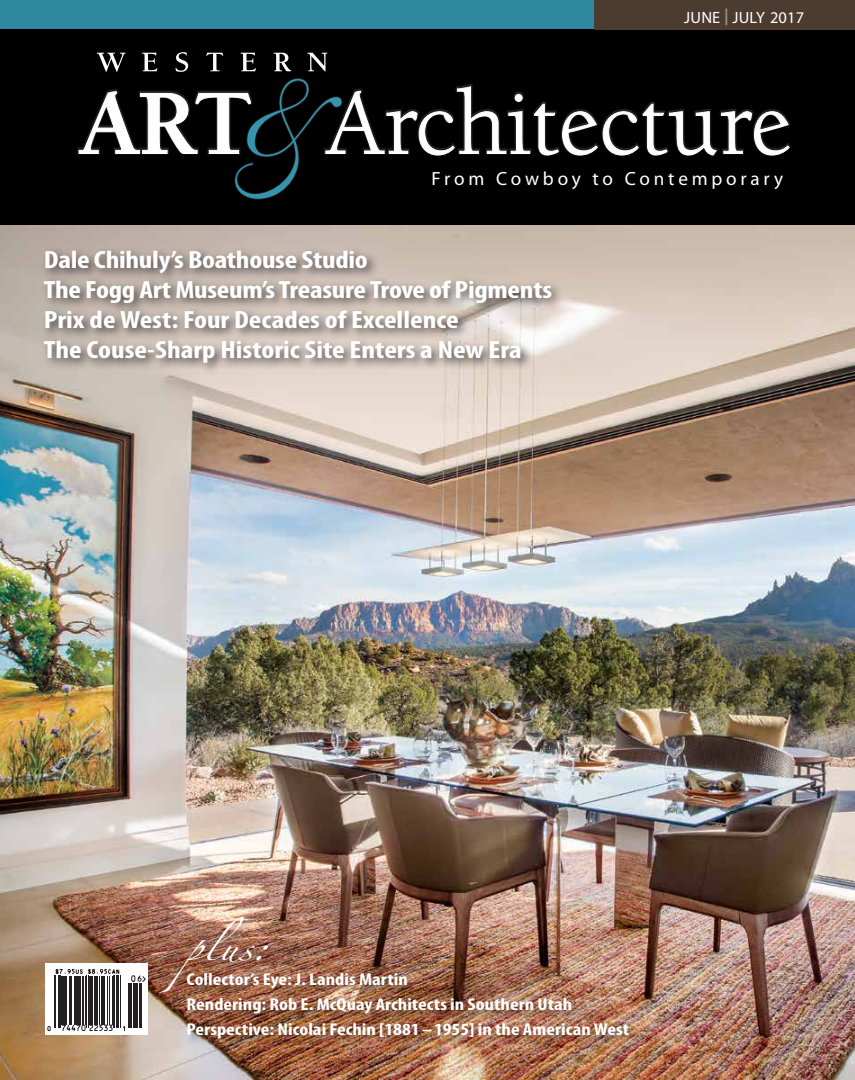
<style>
.page{position:relative;width:855px;height:1080px;background:#fff}
.page>*{position:absolute;margin:0;border:0;box-sizing:border-box;transform-origin:0 0}
.t1{font:25.75px "Zapfino";color:#fff;scale:1.2 1}
.t2{font:700 condensed 25px/30px "Myriad Pro";letter-spacing:-.005em;color:#fff;scale:1.2 1}
.t3{font:19.12px "Myriad";letter-spacing:.2em;color:#fff}
.t4{font:700 condensed 17.25px/25px "Myriad Pro";color:#fff;scale:1.2 1}
.t5{font:16.38px "Myriad";letter-spacing:.01em;color:#fff}
.s1{font-weight:700;color:#968f76}
</style>
<div class="page">
<img style="left:0;top:224px;width:855px;height:856px">
<div style="left:0;top:0;width:602px;height:30px;background:#3089a1"></div>
<svg style="left:45px;top:964px;width:103px;height:71px"></svg>
<hr style="left:54px;top:976px;width:1px;height:52px;background:#231f20">
<hr style="left:55px;top:976px;width:1px;height:52px;background:#231f20">
<hr style="left:58px;top:976px;width:2px;height:52px;background:#231f20">
<hr style="left:60px;top:976px;width:1px;height:52px;background:#231f20">
<hr style="left:62px;top:976px;width:2px;height:48px;background:#231f20">
<hr style="left:64px;top:976px;width:2px;height:48px;background:#231f20">
<hr style="left:67px;top:976px;width:1px;height:48px;background:#231f20">
<hr style="left:69px;top:976px;width:2px;height:48px;background:#231f20">
<hr style="left:72px;top:976px;width:1px;height:48px;background:#231f20">
<hr style="left:74px;top:976px;width:2px;height:48px;background:#231f20">
<hr style="left:76px;top:976px;width:3px;height:48px;background:#231f20">
<hr style="left:79px;top:976px;width:2px;height:48px;background:#231f20">
<hr style="left:83px;top:976px;width:1px;height:48px;background:#231f20">
<hr style="left:85px;top:976px;width:1px;height:48px;background:#231f20">
<hr style="left:86px;top:976px;width:1px;height:52px;background:#231f20">
<hr style="left:88px;top:976px;width:1px;height:52px;background:#231f20">
<hr style="left:89px;top:976px;width:2px;height:48px;background:#231f20">
<hr style="left:91px;top:976px;width:2px;height:48px;background:#231f20">
<hr style="left:94px;top:976px;width:1px;height:48px;background:#231f20">
<hr style="left:96px;top:976px;width:2px;height:48px;background:#231f20">
<hr style="left:99px;top:976px;width:1px;height:48px;background:#231f20">
<hr style="left:101px;top:976px;width:2px;height:48px;background:#231f20">
<hr style="left:104px;top:976px;width:1px;height:48px;background:#231f20">
<hr style="left:107px;top:976px;width:1px;height:48px;background:#231f20">
<hr style="left:109px;top:976px;width:1px;height:48px;background:#231f20">
<hr style="left:112px;top:976px;width:1px;height:48px;background:#231f20">
<hr style="left:114px;top:976px;width:1px;height:52px;background:#231f20">
<hr style="left:116px;top:976px;width:2px;height:52px;background:#231f20">
<hr style="left:119px;top:976px;width:1px;height:52px;background:#231f20">
<hr style="left:120px;top:976px;width:1px;height:52px;background:#231f20">
<hr style="left:128px;top:983px;width:1px;height:45px;background:#231f20">
<hr style="left:129px;top:983px;width:1px;height:45px;background:#231f20">
<hr style="left:131px;top:983px;width:1px;height:45px;background:#231f20">
<hr style="left:133px;top:983px;width:2px;height:45px;background:#231f20">
<hr style="left:136px;top:983px;width:1px;height:45px;background:#231f20">
<hr style="left:138px;top:983px;width:1px;height:45px;background:#231f20">
<hr style="left:139px;top:983px;width:3px;height:45px;background:#231f20">
<svg style="left:47px;top:1026px;width:4px;height:5px"></svg>
<svg style="left:62px;top:1024px;width:51px;height:7px"></svg>
<svg style="left:55px;top:969px;width:64px;height:5px"></svg>
<svg style="left:131px;top:975px;width:15px;height:8px"></svg>
<div style="left:0;top:29px;width:855px;height:195px;background:#010000"></div>
<svg style="left:78px;top:86px;width:712px;height:70px"></svg>
<svg style="left:97px;top:52px;width:246px;height:148px"></svg>
<div style="left:40px;top:247px;width:524px;height:129px;background:#231f20;opacity:.75"></div>
<div style="left:158px;top:915px;width:481px;height:134px;background:#231f20;opacity:.35"></div>
<div style="left:595px;top:0;width:260px;height:30px;background:#4c3b2f"></div>
<p class="t5" style="left:684px;top:9px;width:121px">June <span class="s1">|</span> July 2017</p>
<p class="t3" style="left:432px;top:169px;width:353px">From Cowboy to Contemporary</p>
<p class="t2" style="left:44px;top:244px;width:425px">Dale Chihuly’s Boathouse Studio<br>The Fogg Art Museum’s Treasure Trove of Pigments Prix de West: Four Decades of Excellence<br>The Couse-Sharp Historic Site Enters a New Era</p>
<p class="t1" style="left:187px;top:936px;width:70px">plus :</p>
<p class="t4" style="left:187px;top:967px;width:370px">Collector’s Eye: J. Landis Martin<br>Rendering: Rob E. McQuay Architects in Southern Utah<br>Perspective: Nicolai Fechin [1881 – 1955] in the American West</p>
</div>
